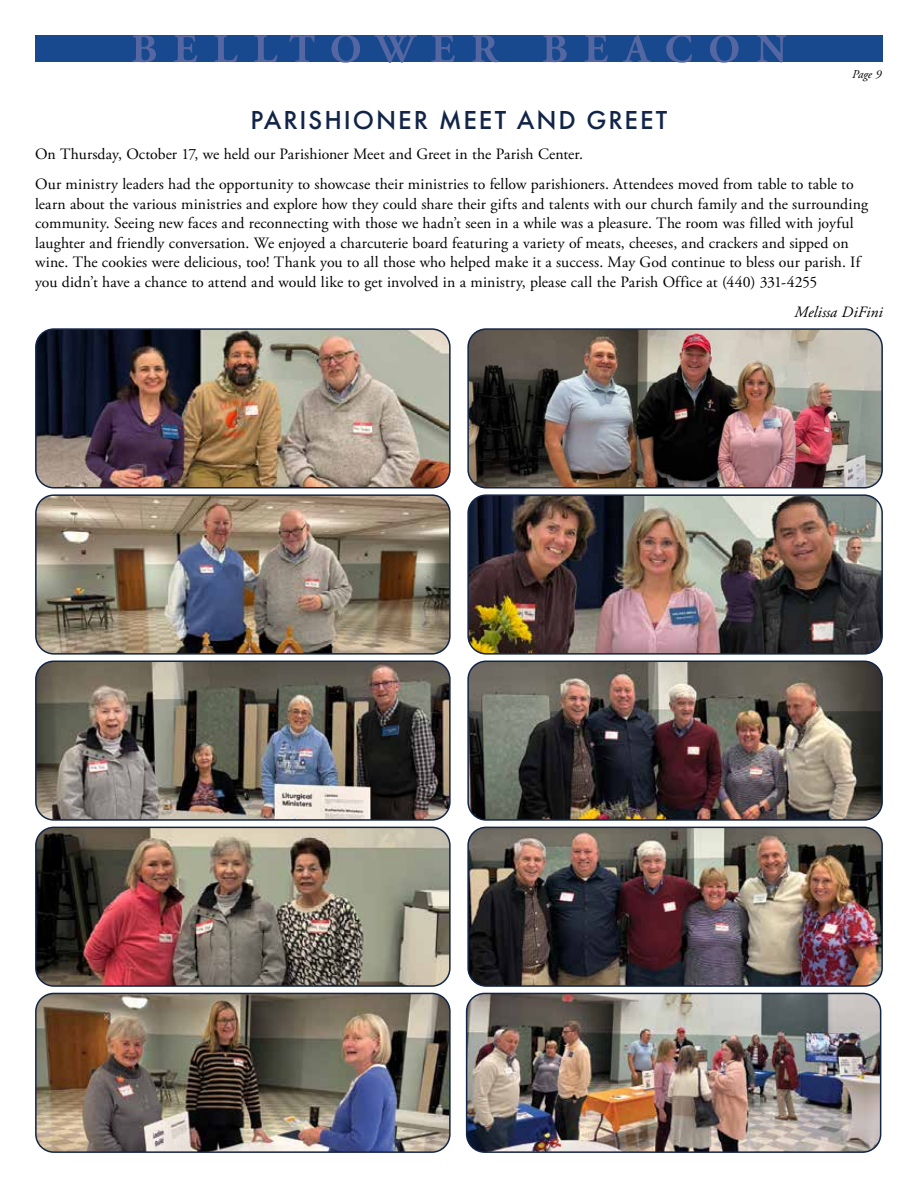
<style>
.page{position:relative;width:918px;height:1188px;background:#fff}
.page>*{position:absolute;margin:0;border:0;box-sizing:border-box;transform-origin:0 0}
.t1{font:500 27px "Futura PT";letter-spacing:.075em;color:#122447}
.t2{font:15.75px/19.5px "Adobe Garamond Pro";letter-spacing:.005em;color:#000}
.t3{font:italic 15.75px "Adobe Garamond Pro";color:#000}
.t4{font:italic 12px "Adobe Garamond Pro";color:#000}
</style>
<div class="page">
<div style="left:35px;top:35px;width:848px;height:27px;background:#18488e"></div>
<svg style="left:132px;top:35px;width:655px;height:27px"></svg>
<img style="left:38px;top:331px;width:410px;height:155px">
<div style="left:35px;top:328px;width:416px;height:161px;border:2px solid #122447;border-radius:18px"></div>
<img style="left:470px;top:331px;width:410px;height:155px">
<div style="left:467px;top:328px;width:416px;height:161px;border:2px solid #122447;border-radius:18px"></div>
<img style="left:36px;top:827px;width:412px;height:157px">
<div style="left:35px;top:827px;width:416px;height:160px;border:2px solid #122447;border-radius:18px"></div>
<img style="left:38px;top:497px;width:410px;height:155px">
<div style="left:35px;top:494px;width:416px;height:161px;border:2px solid #122447;border-radius:18px"></div>
<img style="left:470px;top:497px;width:410px;height:155px">
<div style="left:467px;top:494px;width:416px;height:161px;border:2px solid #122447;border-radius:18px"></div>
<img style="left:36px;top:993px;width:412px;height:157px">
<div style="left:35px;top:993px;width:416px;height:160px;border:2px solid #122447;border-radius:18px"></div>
<img style="left:467px;top:993px;width:414px;height:159px">
<div style="left:466px;top:993px;width:415px;height:160px;border:2px solid #122447;border-radius:18px"></div>
<img style="left:36px;top:661px;width:412px;height:157px">
<div style="left:35px;top:661px;width:416px;height:160px;border:2px solid #122447;border-radius:18px"></div>
<img style="left:470px;top:661px;width:412px;height:157px">
<div style="left:467px;top:661px;width:416px;height:160px;border:2px solid #122447;border-radius:18px"></div>
<img style="left:470px;top:827px;width:412px;height:157px">
<div style="left:467px;top:827px;width:416px;height:160px;border:2px solid #122447;border-radius:18px"></div>
<p class="t4" style="left:852px;top:67px;width:31px">Page 9</p>
<h1 class="t1" style="left:250px;top:103px;width:419px">PARISHIONER MEET AND GREET</h1>
<p class="t2" style="left:35px;top:139px;width:820px;line-height:30.3px">On Thursday, October 17, we held our Parishioner Meet and Greet in the Parish Center.<br>Our ministry leaders had the opportunity to showcase their ministries to fellow parishioners. Attendees moved from table to table to</p>
<p class="t2" style="left:35px;top:195px;width:835px">learn about the various ministries and explore how they could share their gifts and talents with our church family and the surrounding community. Seeing new faces and reconnecting with those we hadn’t seen in a while was a pleasure. The room was filled with joyful laughter and friendly conversation. We enjoyed a charcuterie board featuring a variety of meats, cheeses, and crackers and sipped on wine. The cookies were delicious, too! Thank you to all those who helped make it a success. May God continue to bless our parish. If you didn’t have a chance to attend and would like to get involved in a ministry, please call the Parish Office at (440) 331-4255</p>
<p class="t3" style="left:794px;top:303px;width:90px">Melissa DiFini</p>
</div>
